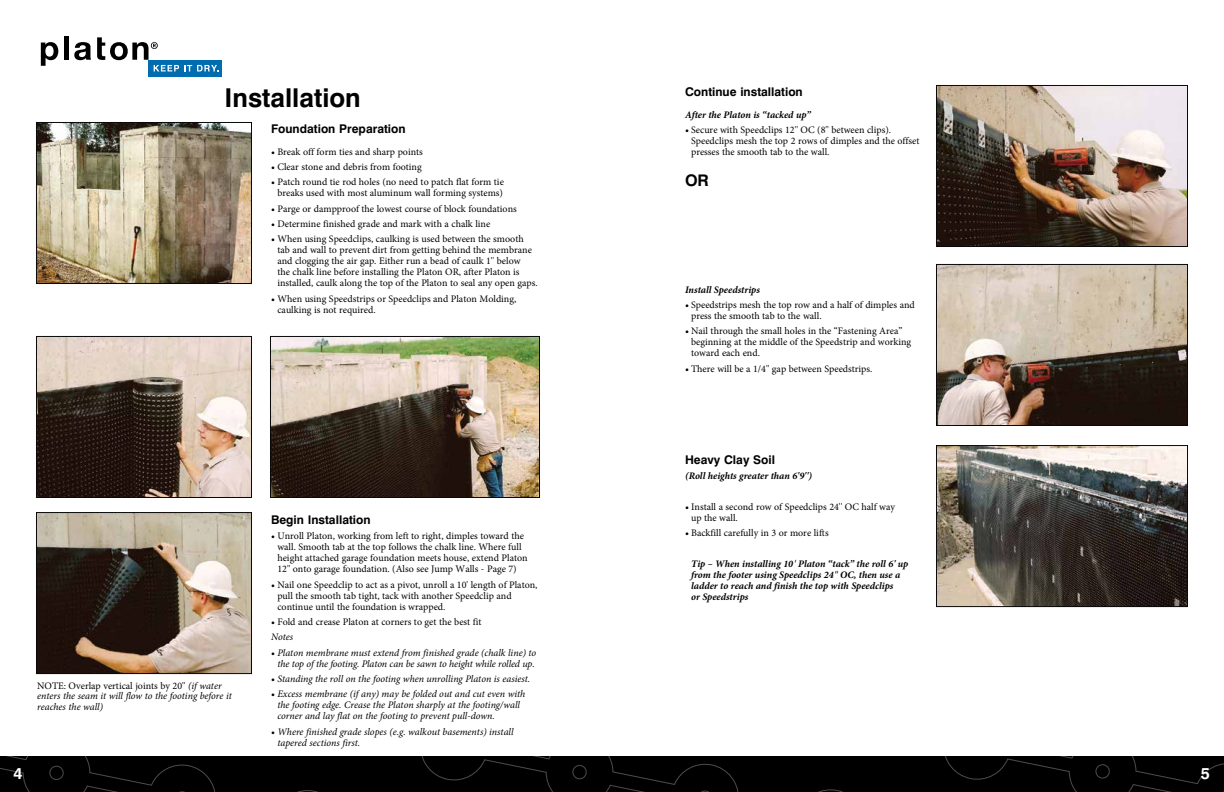
<style>
.page{position:relative;width:1224px;height:792px;background:#fff}
.page>*{position:absolute;margin:0;border:0;box-sizing:border-box;transform-origin:0 0}
.t1{font:700 26px "Swiss 721 BT";color:#000}
.t2{font:700 16px "Swiss 721 BT";color:#fff}
.t3{font:700 16px "Swiss 721 BT";color:#000}
.t4{font:700 12px "Swiss 721 BT";color:#000}
.t5{font:10px/11px "Minion Pro";color:#000}
.t6{font:italic 10px/11px "Minion Pro";color:#000}
.t7{font:italic 700 10px/11px "Minion Pro";color:#000}
.s1{font-style:normal}
.s2{font-weight:700;font-style:italic}
.s3{font-family:"Helvetica Neue";font-weight:400;font-stretch:condensed}
</style>
<div class="page">
<div style="left:0;top:756px;width:1224px;height:36px;background:#000"></div>
<img style="left:38px;top:124px;width:212px;height:158px">
<div style="left:36px;top:122px;width:216px;height:162px;border:1px solid #0a0a0b"></div>
<img style="left:38px;top:338px;width:212px;height:158px">
<div style="left:36px;top:336px;width:216px;height:162px;border:1px solid #0a0a0b"></div>
<img style="left:38px;top:514px;width:212px;height:158px">
<div style="left:36px;top:512px;width:216px;height:162px;border:1px solid #0a0a0b"></div>
<img style="left:272px;top:338px;width:266px;height:158px">
<div style="left:270px;top:336px;width:270px;height:162px;border:1px solid #0a0a0b"></div>
<svg style="left:41px;top:42px;width:17px;height:24px"></svg>
<div style="left:64px;top:36px;width:5px;height:24px;background:#000"></div>
<svg style="left:74px;top:42px;width:17px;height:18px"></svg>
<div style="left:149px;top:60px;width:73px;height:16px;background:#006db0"></div>
<svg style="left:97px;top:37px;width:122px;height:34px"></svg>
<img style="left:938px;top:87px;width:248px;height:158px">
<div style="left:936px;top:85px;width:252px;height:162px;border:1px solid #0a0a0b"></div>
<img style="left:938px;top:266px;width:248px;height:158px">
<div style="left:936px;top:264px;width:252px;height:162px;border:1px solid #0a0a0b"></div>
<img style="left:938px;top:447px;width:248px;height:158px">
<div style="left:936px;top:445px;width:252px;height:162px;border:1px solid #0a0a0b"></div>
<h1 class="t1" style="left:225px;top:82px;width:138px">Installation</h1>
<p class="t4" style="left:271px;top:121px;width:136px">Foundation Preparation</p>
<p class="t5" style="left:271px;top:146px;width:153px">• Break off form ties and sharp points</p>
<p class="t5" style="left:271px;top:161px;width:152px">• Clear stone and debris from footing</p>
<p class="t5" style="left:271px;top:177px;width:234px;text-align:center">• Patch round tie rod holes (no need to patch flat form tie breaks used with most aluminum wall forming systems)</p>
<p class="t5" style="left:271px;top:203px;width:247px">• Parge or dampproof the lowest course of block foundations</p>
<p class="t5" style="left:271px;top:218px;width:221px">• Determine finished grade and mark with a chalk line</p>
<p class="t5" style="left:277px;top:234px;width:262px;text-indent:-6px">• When using Speedclips, caulking is used between the smooth tab and wall to prevent dirt from getting behind the membrane and clogging the air gap. Either run a bead of caulk 1'' below<br>the chalk line before installing the Platon OR, after Platon is installed, caulk along the top of the Platon to seal any open gaps.</p>
<p class="t5" style="left:277px;top:293px;width:241px;text-indent:-6px">• When using Speedstrips or Speedclips and Platon Molding, caulking is not required.</p>
<p class="t6" style="left:37px;top:680px;width:196px;line-height:10.5px"><span class="s1">NOTE: Overlap vertical joints by 20''</span> (if water enters the seam it will flow to the footing before it reaches the wall)</p>
<h2 class="t2" style="left:14px;top:763px;width:11px">4</h2>
<p class="t4" style="left:271px;top:512px;width:101px">Begin Installation</p>
<p class="t5" style="left:277px;top:531px;width:252px;text-indent:-6px">• Unroll Platon, working from left to right, dimples toward the wall. Smooth tab at the top follows the chalk line. Where full height attached garage foundation meets house, extend Platon 12'' onto garage foundation. (Also see Jump Walls - Page 7)</p>
<p class="t5" style="left:277px;top:579px;width:262px;text-indent:-6px">• Nail one Speedclip to act as a pivot, unroll a 10' length of Platon, pull the smooth tab tight, tack with another Speedclip and continue until the foundation is wrapped.</p>
<p class="t5" style="left:271px;top:616px;width:212px">• Fold and crease Platon at corners to get the best fit</p>
<p class="t6" style="left:271px;top:632px;width:24px">Notes</p>
<p class="t6" style="left:271px;top:647px;width:267px;text-align:center"><span class="s1">•</span> Platon membrane must extend from finished grade (chalk line) to the top of the footing. Platon can be sawn to height while rolled up.</p>
<p class="t6" style="left:271px;top:673px;width:261px"><span class="s1">•</span> Standing the roll on the footing when unrolling Platon is easiest.</p>
<p class="t6" style="left:277px;top:689px;width:250px;text-indent:-6px"><span class="s1">•</span> Excess membrane (if any) may be folded out and cut even with the footing edge. Crease the Platon sharply at the footing/wall corner and lay flat on the footing to prevent pull-down.</p>
<p class="t6" style="left:277px;top:726px;width:238px;text-indent:-6px"><span class="s1">•</span> Where finished grade slopes (e.g. walkout basements) install tapered sections first.</p>
<p class="t4" style="left:685px;top:84px;width:119px">Continue installation</p>
<p class="t7" style="left:685px;top:109px;width:128px">After the Platon is “tacked up”</p>
<p class="t5" style="left:691px;top:124px;width:230px;text-indent:-6px"><span class="s2">•</span> Secure with Speedclips 12'' OC (8'' between clips).<br>Speedclips mesh the top 2 rows of dimples and the offset presses the smooth tab to the wall.</p>
<h2 class="t3" style="left:685px;top:170px;width:26px">OR</h2>
<p class="t7" style="left:685px;top:284px;width:76px">Install Speedstrips</p>
<p class="t5" style="left:691px;top:300px;width:225px;text-indent:-6px"><span class="s2">•</span> Speedstrips mesh the top row and a half of dimples and press the smooth tab to the wall.</p>
<p class="t5" style="left:691px;top:326px;width:222px;text-indent:-6px"><span class="s2">•</span> Nail through the small holes in the “Fastening Area” beginning at the middle of the Speedstrip and working toward each end.</p>
<p class="t5" style="left:685px;top:363px;width:189px"><span class="s2">•</span> There will be a 1/4'' gap between Speedstrips.</p>
<p class="t4" style="left:685px;top:452px;width:92px">Heavy Clay Soil</p>
<p class="t7" style="left:685px;top:470px;width:128px">(Roll heights greater than 6'9'')</p>
<p class="t5" style="left:691px;top:501px;width:205px;text-indent:-6px"><span class="s2">•</span> Install a second row of Speedclips 24'' OC half way up the wall.</p>
<p class="t5" style="left:685px;top:527px;width:145px"><span class="s2">•</span> Backfill carefully in 3 or more lifts</p>
<p class="t7" style="left:691px;top:558px;width:219px">Tip – When installing 10<span class="s3">'</span> Platon “tack” the roll 6' up from the footer using Speedclips 24<span class="s3">"</span> OC, then use a ladder to reach and finish the top with Speedclips<br>or Speedstrips</p>
<h2 class="t2" style="left:1201px;top:763px;width:11px">5</h2>
</div>
